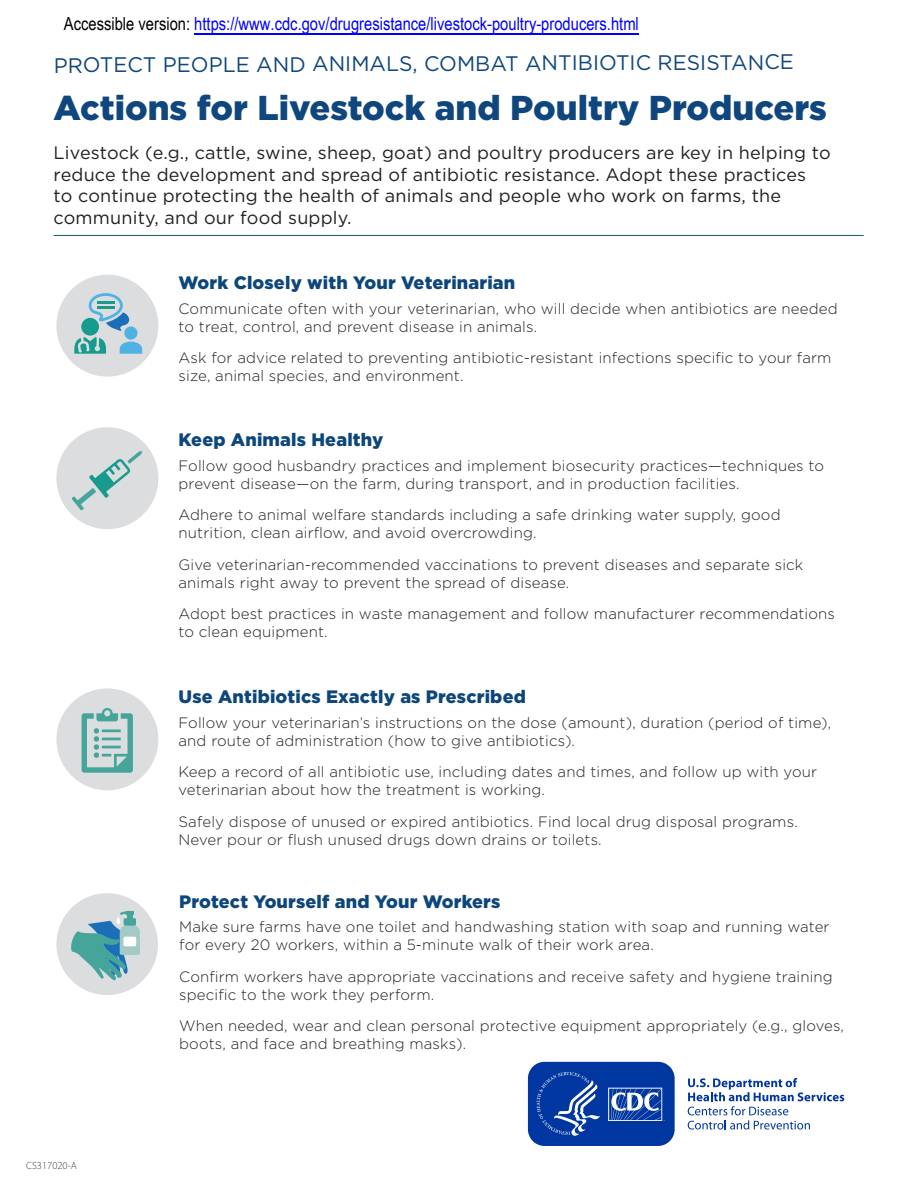
<style>
.page{position:relative;width:918px;height:1188px;background:#fff}
.page>*{position:absolute;margin:0;border:0;box-sizing:border-box;transform-origin:0 0}
.t1{font:900 34.5px "Gotham";color:#0f467e}
.t2{font:21px "Gotham";letter-spacing:-.005em;color:#0f467e}
.B1{font:18px/21.6px "Gotham";letter-spacing:.01em;color:#231f20}
.t3{font:900 18px "Gotham";letter-spacing:.01em;color:#0d467b}
.t4{font:18px "Arial Narrow";color:#00f}
.B2{font:300 15px/18px "Gotham";letter-spacing:.01em;color:#231f20}
.t5{font:300 10.5px "Myriad Pro";color:#3e3e3f}
.s1{color:#000}
</style>
<div class="page">
<hr style="left:54px;top:235px;width:810px;height:1px;background:#0e605a">
<div style="left:56px;top:427px;width:102px;height:102px;background:#dcdddf;border-radius:50%"></div>
<svg style="left:72px;top:451px;width:70px;height:59px"></svg>
<div style="left:56px;top:275px;width:102px;height:102px;background:#dcdddf;border-radius:50%"></div>
<div style="left:124px;top:326px;width:13px;height:14px;background:#4fb1e4;border-radius:50%"></div>
<svg style="left:89px;top:293px;width:40px;height:38px"></svg>
<div style="left:81px;top:318px;width:18px;height:18px;background:#169b8d;border-radius:50%"></div>
<svg style="left:74px;top:337px;width:32px;height:17px"></svg>
<svg style="left:120px;top:342px;width:22px;height:12px"></svg>
<div style="left:56px;top:688px;width:102px;height:102px;background:#dcdddf;border-radius:50%"></div>
<svg style="left:82px;top:708px;width:51px;height:65px"></svg>
<div style="left:56px;top:893px;width:102px;height:102px;background:#dcdddf;border-radius:50%"></div>
<svg style="left:69px;top:911px;width:71px;height:70px"></svg>
<svg style="left:688px;top:1078px;width:156px;height:52px"></svg>
<svg style="left:527px;top:1061px;width:148px;height:85px;background:#2352ad"></svg>
<hr style="left:194px;top:33px;width:445px;height:1px;background:#00f">
<p class="t4" style="left:64px;top:11px;width:577px"><span class="s1">Accessible version:</span> https://www.cdc.gov/drugresistance/livestock-poultry-producers.html</p>
<h1 class="t2" style="left:54px;top:50px;width:742px">PROTECT PEOPLE AND ANIMALS, COMBAT ANTIBIOTIC RESISTANCE</h1>
<h2 class="t1" style="left:54px;top:84px;width:775px">Actions for Livestock and Poultry Producers</h2>
<p class="B1" style="left:54px;top:142px;width:779px">Livestock (e.g., cattle, swine, sheep, goat) and poultry producers are key in helping to reduce the development and spread of antibiotic resistance. Adopt these practices<br>to continue protecting the health of animals and people who work on farms, the community, and our food supply.</p>
<h3 class="t3" style="left:179px;top:270px;width:338px">Work Closely with Your Veterinarian</h3>
<p class="B2" style="left:179px;top:299px;width:661px">Communicate often with your veterinarian, who will decide when antibiotics are needed to treat, control, and prevent disease in animals.</p>
<p class="B2" style="left:179px;top:349px;width:654px">Ask for advice related to preventing antibiotic-resistant infections specific to your farm size, animal species, and environment.</p>
<h3 class="t3" style="left:179px;top:427px;width:206px">Keep Animals Healthy</h3>
<p class="B2" style="left:179px;top:456px;width:647px">Follow good husbandry practices and implement biosecurity practices—techniques to prevent disease—on the farm, during transport, and in production facilities.</p>
<p class="B2" style="left:179px;top:505px;width:604px">Adhere to animal welfare standards including a safe drinking water supply, good nutrition, clean airflow, and avoid overcrowding.</p>
<p class="B2" style="left:179px;top:555px;width:626px">Give veterinarian-recommended vaccinations to prevent diseases and separate sick animals right away to prevent the spread of disease.</p>
<p class="B2" style="left:179px;top:604px;width:658px">Adopt best practices in waste management and follow manufacturer recommendations to clean equipment.</p>
<h3 class="t3" style="left:179px;top:684px;width:349px">Use Antibiotics Exactly as Prescribed</h3>
<p class="B2" style="left:179px;top:713px;width:654px">Follow your veterinarian’s instructions on the dose (amount), duration (period of time), and route of administration (how to give antibiotics).</p>
<p class="B2" style="left:179px;top:762px;width:640px">Keep a record of all antibiotic use, including dates and times, and follow up with your veterinarian about how the treatment is working.</p>
<p class="B2" style="left:179px;top:812px;width:621px">Safely dispose of unused or expired antibiotics. Find local drug disposal programs.<br>Never pour or flush unused drugs down drains or toilets.</p>
<p class="t5" style="left:26px;top:1160px;width:52px">CS317020-A</p>
<h3 class="t3" style="left:179px;top:889px;width:323px">Protect Yourself and Your Workers</h3>
<p class="B2" style="left:179px;top:918px;width:652px">Make sure farms have one toilet and handwashing station with soap and running water for every 20 workers, within a 5-minute walk of their work area.</p>
<p class="B2" style="left:179px;top:967px;width:655px">Confirm workers have appropriate vaccinations and receive safety and hygiene training specific to the work they perform.</p>
<p class="B2" style="left:179px;top:1017px;width:666px">When needed, wear and clean personal protective equipment appropriately (e.g., gloves, boots, and face and breathing masks).</p>
</div>
